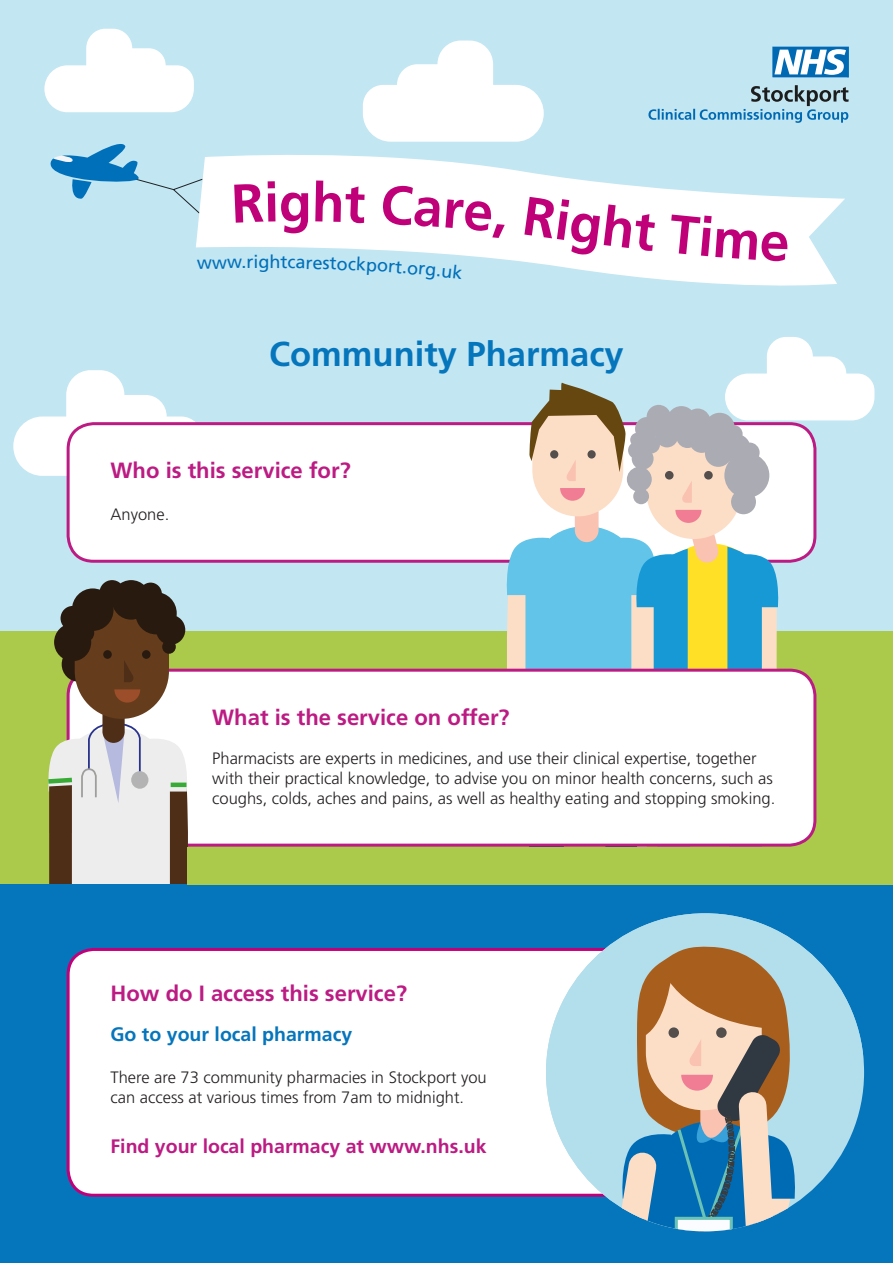
<style>
.page{position:relative;width:893px;height:1263px;background:#fff}
.page>*{position:absolute;margin:0;border:0;box-sizing:border-box;transform-origin:0 0}
.t1{font:700 54.45px "Frutiger LT";color:#bf0078}
.t2{font:700 34.5px "Frutiger LT";color:#0575bc}
.t3{font:700 22.05px "Frutiger LT";color:#bc1b83}
.t4{font:700 19.5px "Frutiger LT";color:#bc1b83}
.t5{font:700 19.5px "Frutiger LT";color:#0575bc}
.t6{font:18.15px "Frutiger LT";color:#0070ba}
.t7{font:300 16.5px/19.8px "Frutiger LT";color:#231f20}
</style>
<div class="page">
<div style="left:0;top:0;width:893px;height:758px;background:#c2e6f2"></div>
<svg style="left:13px;top:370px;width:182px;height:106px"></svg>
<div style="left:68px;top:424px;width:747px;height:137px;background:#fff;border-radius:26px"></div>
<div style="left:67px;top:422px;width:749px;height:141px;border:3px solid #bc1b83;border-radius:26px"></div>
<svg style="left:648px;top:85px;width:201px;height:38px"></svg>
<svg style="left:772px;top:47px;width:77px;height:30px;background:#79b0d7"></svg>
<svg style="left:50px;top:144px;width:146px;height:67px"></svg>
<svg style="left:196px;top:155px;width:649px;height:131px;fill:#fff"></svg>
<svg style="left:44px;top:29px;width:150px;height:83px"></svg>
<svg style="left:363px;top:41px;width:181px;height:101px"></svg>
<div style="left:0;top:631px;width:893px;height:632px;background:#abc94a"></div>
<div style="left:68px;top:670px;width:747px;height:175px;background:#fff;border-radius:26px"></div>
<div style="left:112px;top:580px;width:39px;height:40px;background:#291a0f;border-radius:50%"></div>
<div style="left:72px;top:588px;width:42px;height:43px;background:#291a0f;border-radius:50%"></div>
<div style="left:99px;top:580px;width:26px;height:26px;background:#291a0f;border-radius:50%"></div>
<div style="left:139px;top:583px;width:23px;height:23px;background:#291a0f;border-radius:50%"></div>
<svg style="left:48px;top:594px;width:141px;height:290px"></svg>
<div style="left:0;top:884px;width:893px;height:379px;background:#0575bc"></div>
<div style="left:68px;top:949px;width:747px;height:246px;background:#fff;border-radius:26px"></div>
<div style="left:67px;top:948px;width:749px;height:249px;border:3px solid #bf0078;border-radius:26px"></div>
<svg style="left:505px;top:337px;width:369px;height:894px"></svg>
<div style="left:188px;top:847px;width:705px;height:37px;background:#abc94a"></div>
<svg style="left:197px;top:259px;width:45px;height:10px"></svg>
<svg style="left:348px;top:257px;width:28px;height:18px"></svg>
<svg style="left:408px;top:264px;width:55px;height:16px"></svg>
<div style="left:234px;top:181px;width:41px;height:42px;background:#fff"></div>
<div style="left:315px;top:180px;width:50px;height:43px;background:#fff"></div>
<div style="left:382px;top:185px;width:123px;height:53px;background:#fff"></div>
<div style="left:524px;top:197px;width:264px;height:65px;background:#fff"></div>
<h1 class="t1" style="left:279px;top:170px;width:34px">g</h1>
<p class="t6" style="left:241px;top:251px;width:41px">.righ</p>
<p class="t6" style="left:281px;top:251px;width:34px;rotate:1deg">tcar</p>
<p class="t6" style="left:313px;top:252px;width:37px;rotate:2deg">esto</p>
<p class="t6" style="left:378px;top:254px;width:32px;rotate:4deg">ort.</p>
<p class="t2" style="left:269px;top:334px;width:356px">Community Pharmacy</p>
<p class="t3" style="left:111px;top:457px;width:242px">Who is this service for?</p>
<p class="t7" style="left:111px;top:505px;width:60px">Anyone.</p>
<p class="t3" style="left:212px;top:704px;width:299px">What is the service on offer?</p>
<p class="t7" style="left:212px;top:749px;width:565px">Pharmacists are experts in medicines, and use their clinical expertise, together with their practical knowledge, to advise you on minor health concerns, such as coughs, colds, aches and pains, as well as healthy eating and stopping smoking.</p>
<p class="t3" style="left:111px;top:980px;width:298px">How do I access this service?</p>
<p class="t5" style="left:111px;top:1023px;width:243px">Go to your local pharmacy</p>
<p class="t7" style="left:111px;top:1068px;width:378px">There are 73 community pharmacies in Stockport you</p>
<p class="t7" style="left:111px;top:1088px;width:355px">can access at various times from 7am to midnight.</p>
<p class="t4" style="left:111px;top:1135px;width:377px">Find your local pharmacy at www.nhs.uk</p>
</div>
